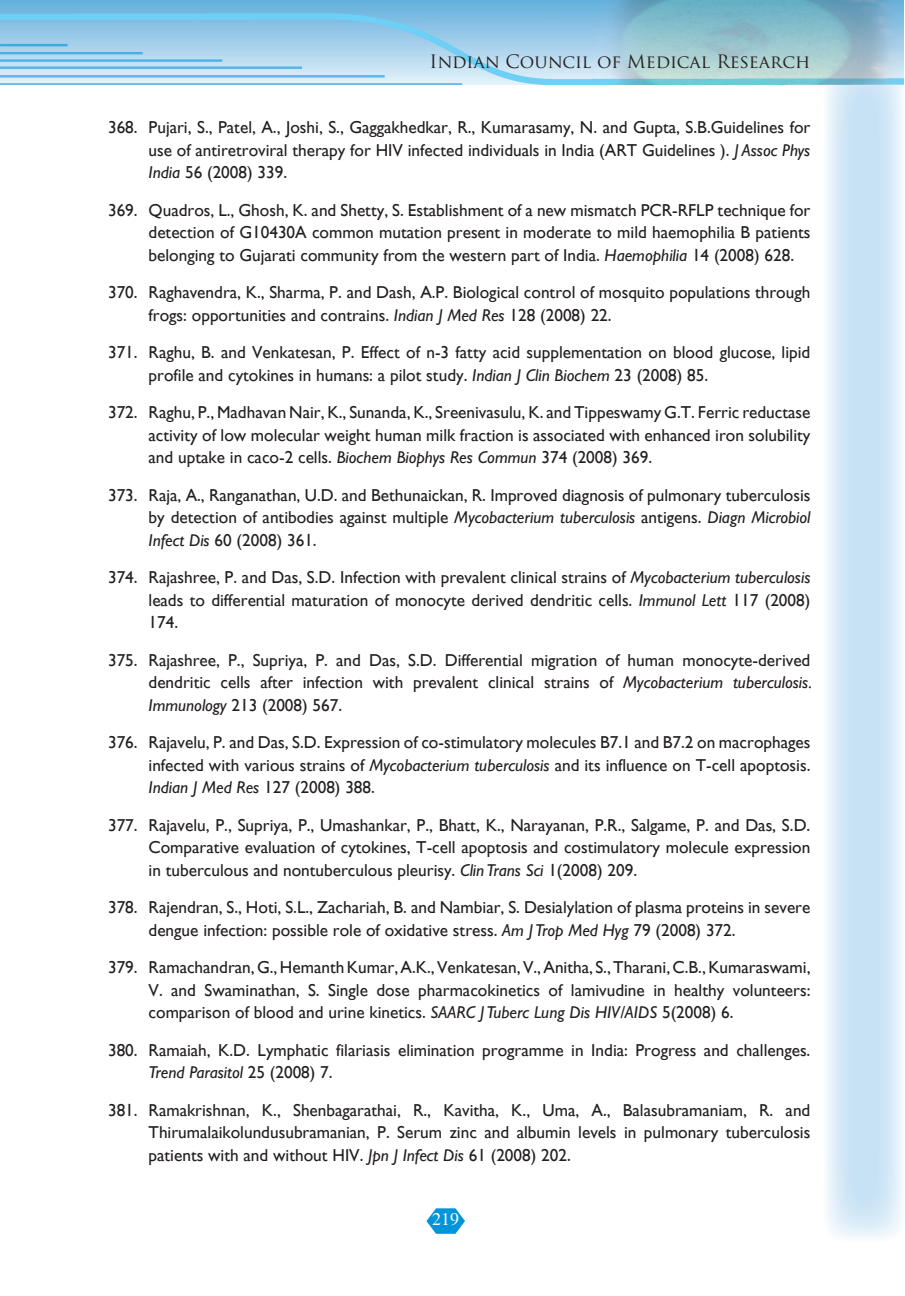
<style>
.page{position:relative;width:905px;height:1296px;background:#fff}
.page>*{position:absolute;margin:0;border:0;box-sizing:border-box;transform-origin:0 0}
.t1{font:18px "Trajan Pro";color:#231f20}
.t2{font:18px "Times";color:#fff}
.t3{font:17.25px/22.5px "Gill Sans";color:#231f20;text-align:justify}
.s1{font-style:italic}
</style>
<div class="page">
<svg style="left:824px;top:54px;width:80px;height:1188px;background:#d5e9f7"></svg>
<img style="left:0;top:0;width:903px;height:85px">
<svg style="left:426px;top:1208px;width:39px;height:26px"></svg>
<p class="t1" style="left:429px;top:50px;width:382px">Indian Council of Medical Research</p>
<p class="t3" style="left:148px;top:116px;width:663px;text-indent:-41px">368. Pujari, S., Patel, A., Joshi, S., Gaggakhedkar, R., Kumarasamy, N. and Gupta, S.B.Guidelines for use of antiretroviral therapy for HIV infected individuals in India (ART Guidelines ). <span class="s1">J Assoc Phys India</span> 56 (2008) 339.</p>
<p class="t3" style="left:148px;top:199px;width:663px;text-indent:-41px">369. Quadros, L., Ghosh, K. and Shetty, S. Establishment of a new mismatch PCR-RFLP technique for detection of G10430A common mutation present in moderate to mild haemophilia B patients belonging to Gujarati community from the western part of India. <span class="s1">Haemophilia</span> 14 (2008) 628.</p>
<p class="t3" style="left:148px;top:281px;width:663px;text-indent:-41px">370. Raghavendra, K., Sharma, P. and Dash, A.P. Biological control of mosquito populations through frogs: opportunities and contrains. <span class="s1">Indian J Med Res</span> 128 (2008) 22.</p>
<p class="t3" style="left:148px;top:341px;width:663px;text-indent:-41px">371. Raghu, B. and Venkatesan, P. Effect of n-3 fatty acid supplementation on blood glucose, lipid profile and cytokines in humans: a pilot study. <span class="s1">Indian J Clin Biochem</span> 23 (2008) 85.</p>
<p class="t3" style="left:148px;top:401px;width:663px;text-indent:-41px">372. Raghu, P., Madhavan Nair, K., Sunanda, K., Sreenivasulu, K. and Tippeswamy G.T. Ferric reductase activity of low molecular weight human milk fraction is associated with enhanced iron solubility and uptake in caco-2 cells. <span class="s1">Biochem Biophys Res Commun</span> 374 (2008) 369.</p>
<p class="t3" style="left:148px;top:484px;width:663px;text-indent:-41px">373. Raja, A., Ranganathan, U.D. and Bethunaickan, R. Improved diagnosis of pulmonary tuberculosis by detection of antibodies against multiple <span class="s1">Mycobacterium tuberculosis</span> antigens. <span class="s1">Diagn Microbiol Infect Dis</span> 60 (2008) 361.</p>
<p class="t3" style="left:149px;top:566px;width:663px;text-indent:-41px">374. Rajashree, P. and Das, S.D. Infection with prevalent clinical strains of <span class="s1">Mycobacterium tuberculosis </span>leads to differential maturation of monocyte derived dendritic cells. <span class="s1">Immunol Lett</span> 117 (2008)<br>174.</p>
<p class="t3" style="left:149px;top:649px;width:665px;text-indent:-41px">375. Rajashree, P., Supriya, P. and Das, S.D. Differential migration of human monocyte-derived dendritic cells after infection with prevalent clinical strains of <span class="s1">Mycobacterium tuberculosis.<br>Immunology</span> 213 (2008) 567.</p>
<p class="t3" style="left:149px;top:731px;width:663px;text-indent:-41px">376. Rajavelu, P. and Das, S.D. Expression of co-stimulatory molecules B7.1 and B7.2 on macrophages infected with various strains of <span class="s1">Mycobacterium tuberculosis</span> and its influence on T-cell apoptosis.<br><span class="s1">Indian J Med Res</span> 127 (2008) 388.</p>
<p class="t3" style="left:149px;top:814px;width:663px;text-indent:-41px">377. Rajavelu, P., Supriya, P., Umashankar, P., Bhatt, K., Narayanan, P.R., Salgame, P. and Das, S.D.<br>Comparative evaluation of cytokines, T-cell apoptosis and costimulatory molecule expression in tuberculous and nontuberculous pleurisy. <span class="s1">Clin Trans Sci</span> 1(2008) 209.</p>
<p class="t3" style="left:149px;top:896px;width:663px;text-indent:-41px">378. Rajendran, S., Hoti, S.L., Zachariah, B. and Nambiar, S. Desialylation of plasma proteins in severe dengue infection: possible role of oxidative stress. <span class="s1">Am J Trop Med Hyg</span> 79 (2008) 372.</p>
<p class="t3" style="left:149px;top:956px;width:663px;text-indent:-41px">379. Ramachandran, G., Hemanth Kumar, A.K., Venkatesan, V., Anitha, S., Tharani, C.B., Kumaraswami, V. and Swaminathan, S. Single dose pharmacokinetics of lamivudine in healthy volunteers: comparison of blood and urine kinetics. <span class="s1">SAARC J Tuberc Lung Dis HIV/AIDS</span> 5(2008) 6.</p>
<p class="t3" style="left:149px;top:1039px;width:663px;text-indent:-41px">380. Ramaiah, K.D. Lymphatic filariasis elimination programme in India: Progress and challenges.<br><span class="s1">Trend Parasitol</span> 25 (2008) 7.</p>
<p class="t3" style="left:149px;top:1099px;width:663px;text-indent:-41px">381. Ramakrishnan, K., Shenbagarathai, R., Kavitha, K., Uma, A., Balasubramaniam, R. and Thirumalaikolundusubramanian, P. Serum zinc and albumin levels in pulmonary tuberculosis patients with and without HIV. <span class="s1">Jpn J Infect Dis</span> 61 (2008) 202.</p>
<p class="t2" style="left:432px;top:1209px;width:28px">219</p>
</div>
